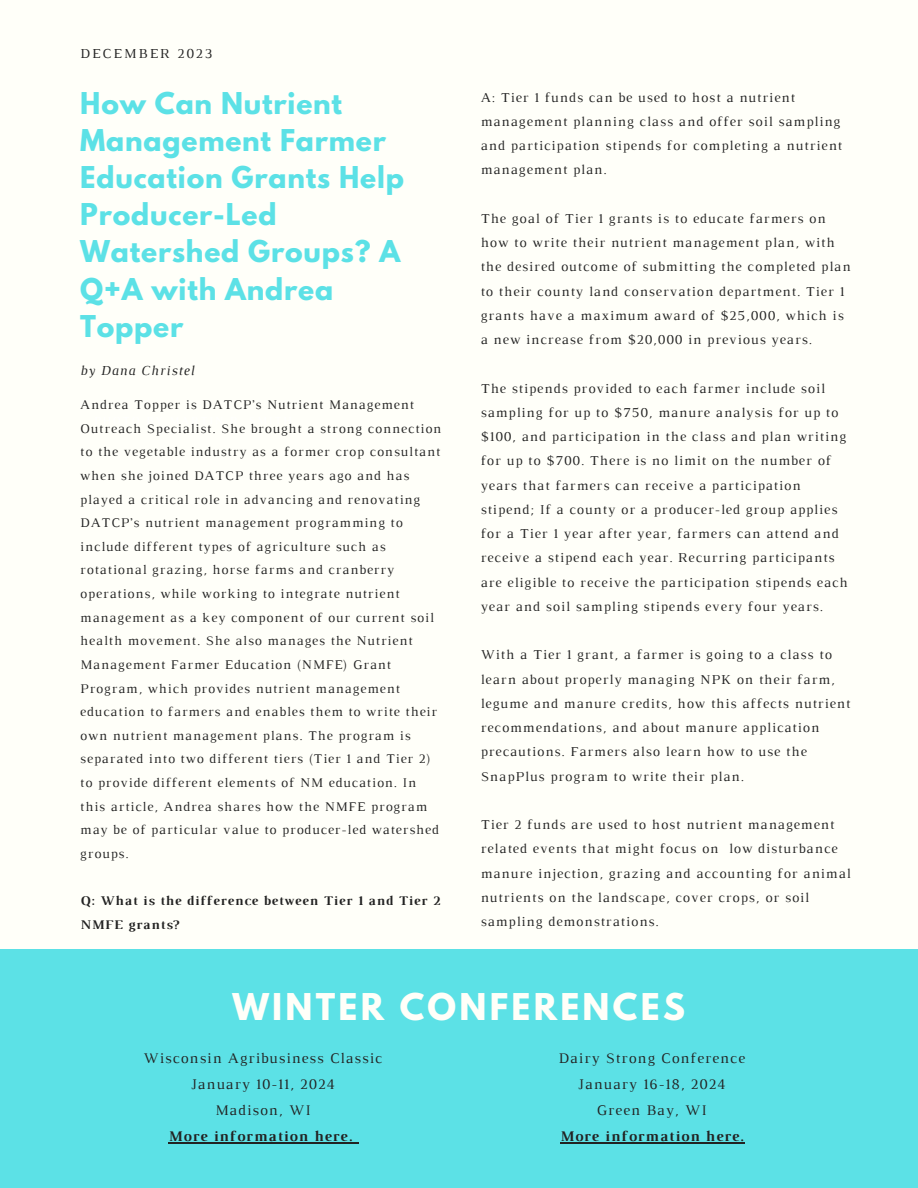
<style>
.page{position:relative;width:918px;height:1188px;background:#fffff9}
.page>*{position:absolute;margin:0;border:0;box-sizing:border-box;transform-origin:0 0}
.t1{font:700 32.7px "League Spartan";letter-spacing:.1em;color:#fffff9}
.t2{font:700 26.7px/37.2px "League Spartan";letter-spacing:.03em;color:#5ce1e6}
.t3{font:15px "Luthier";letter-spacing:.07em;color:#222}
.t4{font:700 15px "Luthier";letter-spacing:.07em;color:#222}
.t5{font:italic 13.95px "Luthier";letter-spacing:.07em;color:#222}
.t6{font:13.95px "Luthier";letter-spacing:.14em;color:#222}
.t7{font:13.8px/24.3px "Luthier";letter-spacing:.07em;color:#222}
.t8{font:13.5px/23.7px "Luthier";letter-spacing:.07em;color:#222}
.t9{font:700 13.5px/23.7px "Luthier";letter-spacing:.07em;color:#222}
</style>
<div class="page">
<div style="left:0;top:950px;width:918px;height:238px;background:#5ce1e6"></div>
<hr style="left:168px;top:1142px;width:185px;height:1px;background:#222">
<hr style="left:560px;top:1142px;width:185px;height:1px;background:#222">
<p class="t6" style="left:80px;top:49px;width:134px">DECEMBER 2023</p>
<p class="t2" style="left:80px;top:88px;width:325px">How Can Nutrient<br>Management Farmer<br>Education Grants Help<br>Producer-Led<br>Watershed Groups? A<br>Q+A with Andrea<br>Topper</p>
<p class="t5" style="left:80px;top:365px;width:116px">by Dana Christel</p>
<p class="t8" style="left:80px;top:394px;width:363px">Andrea Topper is DATCP’s Nutrient Management Outreach Specialist. She brought a strong connection to the vegetable industry as a former crop consultant when she joined DATCP three years ago and has played a critical role in advancing and renovating DATCP’s nutrient management programming to include different types of agriculture such as rotational grazing, horse farms and cranberry operations, while working to integrate nutrient management as a key component of our current soil health movement. She also manages the Nutrient Management Farmer Education (NMFE) Grant Program, which provides nutrient management education to farmers and enables them to write their own nutrient management plans. The program is separated into two different tiers (Tier 1 and Tier 2) to provide different elements of NM education. In this article, Andrea shares how the NMFE program may be of particular value to producer-led watershed groups.</p>
<p class="t9" style="left:80px;top:890px;width:361px">Q: What is the difference between Tier 1 and Tier 2<br>NMFE grants?</p>
<p class="t7" style="left:481px;top:86px;width:363px">A: Tier 1 funds can be used to host a nutrient management planning class and offer soil sampling and participation stipends for completing a nutrient management plan.</p>
<p class="t7" style="left:481px;top:207px;width:371px">The goal of Tier 1 grants is to educate farmers on how to write their nutrient management plan, with the desired outcome of submitting the completed plan to their county land conservation department. Tier 1 grants have a maximum award of $25,000, which is a new increase from $20,000 in previous years.</p>
<p class="t7" style="left:481px;top:377px;width:369px">The stipends provided to each farmer include soil sampling for up to $750, manure analysis for up to $100, and participation in the class and plan writing for up to $700. There is no limit on the number of years that farmers can receive a participation stipend; If a county or a producer-led group applies for a Tier 1 year after year, farmers can attend and receive a stipend each year. Recurring participants are eligible to receive the participation stipends each year and soil sampling stipends every four years.</p>
<p class="t7" style="left:481px;top:644px;width:371px">With a Tier 1 grant, a farmer is going to a class to learn about properly managing NPK on their farm, legume and manure credits, how this affects nutrient recommendations, and about manure application precautions. Farmers also learn how to use the SnapPlus program to write their plan.</p>
<p class="t7" style="left:481px;top:814px;width:372px">Tier 2 funds are used to host nutrient management related events that might focus on low disturbance manure injection, grazing and accounting for animal nutrients on the landscape, cover crops, or soil sampling demonstrations.</p>
<p class="t1" style="left:232px;top:990px;width:454px">WINTER CONFERENCES</p>
<p class="t3" style="left:143px;top:1053px;width:240px">Wisconsin Agribusiness Classic</p>
<p class="t3" style="left:191px;top:1079px;width:146px">January 10-11, 2024</p>
<p class="t3" style="left:215px;top:1105px;width:97px">Madison, WI</p>
<p class="t4" style="left:168px;top:1130px;width:185px">More information here.</p>
<p class="t3" style="left:559px;top:1053px;width:188px">Dairy Strong Conference</p>
<p class="t3" style="left:578px;top:1079px;width:149px">January 16-18, 2024</p>
<p class="t3" style="left:597px;top:1105px;width:111px">Green Bay, WI</p>
<p class="t4" style="left:560px;top:1130px;width:185px">More information here.</p>
</div>
